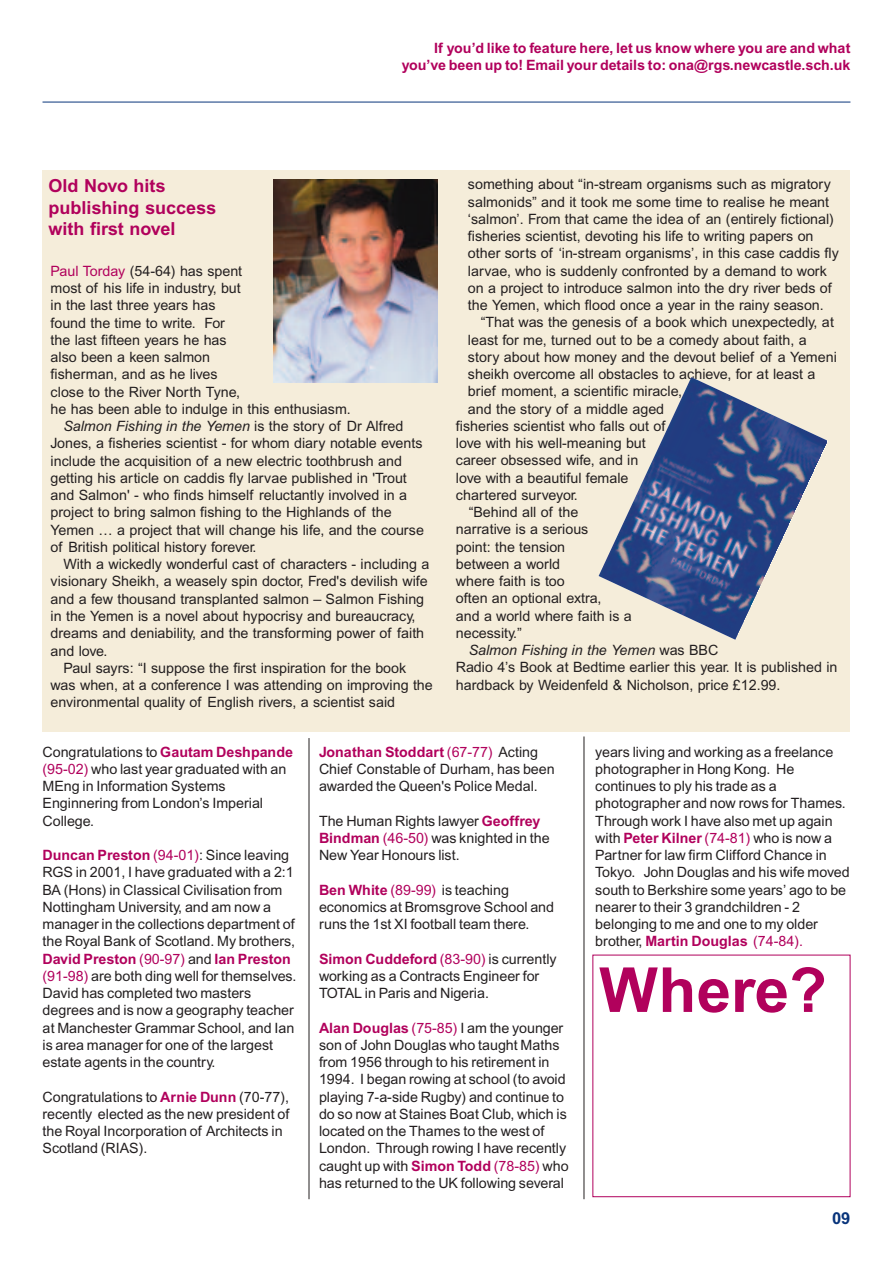
<style>
.page{position:relative;width:893px;height:1263px;background:#fff}
.page>*{position:absolute;margin:0;border:0;box-sizing:border-box;transform-origin:0 0}
.t1{font:700 62.1px "Arial";color:#b1015c}
.t2{font:700 18px/21.6px "Arial";color:#b1015c}
.t3{font:700 16.5px "Arial";color:#08347b}
.t4{font:14.25px/17.2px "Arial";color:#231f20}
.t5{font:700 14.25px/17.2px "Arial";color:#b1015c;text-align:right}
.t6{font:italic 14.25px "Arial";color:#231f20}
.s1{color:#b1015c}
.s2{font-style:normal}
.s3{font-weight:700;color:#b1015c}
</style>
<div class="page">
<div style="left:43px;top:170px;width:807px;height:561px;background:#f5edda"></div>
<hr style="left:309px;top:738px;width:1px;height:461px;background:#231f20">
<hr style="left:584px;top:736px;width:1px;height:463px;background:#231f20">
<hr style="left:43px;top:102px;width:807px;height:1px;background:#08347b">
<img style="left:273px;top:179px;width:165px;height:203px">
<img style="left:599px;top:377px;width:228px;height:262px">
<p class="t5" style="left:402px;top:40px;width:450px">If you’d like to feature here, let us know where you are and what you’ve been up to! Email your details to: ona@rgs.newcastle.sch.uk</p>
<p class="t2" style="left:49px;top:176px;width:169px">Old Novo hits publishing success with first novel</p>
<p class="t4" style="left:51px;top:264px;width:193px"><span class="s1">Paul Torday</span> (54-64) has spent</p>
<p class="t4" style="left:51px;top:281px;width:192px">most of his life in industry, but</p>
<p class="t4" style="left:51px;top:298px;width:166px">in the last three years has</p>
<p class="t4" style="left:51px;top:315px;width:176px">found the time to write. For</p>
<p class="t4" style="left:51px;top:333px;width:178px">the last fifteen years he has</p>
<p class="t4" style="left:51px;top:350px;width:161px">also been a keen salmon</p>
<p class="t4" style="left:51px;top:367px;width:168px">fisherman, and as he lives</p>
<p class="t4" style="left:51px;top:384px;width:191px">close to the River North Tyne,</p>
<p class="t4" style="left:51px;top:402px;width:302px">he has been able to indulge in this enthusiasm.</p>
<p class="t6" style="left:63px;top:421px;width:341px">Salmon Fishing in the Yemen <span class="s2">is the story of Dr Alfred</span></p>
<p class="t4" style="left:51px;top:436px;width:373px">Jones, a fisheries scientist - for whom diary notable events</p>
<p class="t4" style="left:51px;top:453px;width:353px">include the acquisition of a new electric toothbrush and</p>
<p class="t4" style="left:51px;top:471px;width:358px">getting his article on caddis fly larvae published in 'Trout</p>
<p class="t4" style="left:51px;top:488px;width:358px">and Salmon' - who finds himself reluctantly involved in a</p>
<p class="t4" style="left:51px;top:505px;width:342px">project to bring salmon fishing to the Highlands of the</p>
<p class="t4" style="left:51px;top:522px;width:375px">Yemen … a project that will change his life, and the course</p>
<p class="t4" style="left:51px;top:540px;width:207px">of British political history forever.</p>
<p class="t4" style="left:63px;top:557px;width:367px">With a wickedly wonderful cast of characters - including a</p>
<p class="t4" style="left:51px;top:574px;width:379px">visionary Sheikh, a weasely spin doctor, Fred's devilish wife</p>
<p class="t4" style="left:51px;top:591px;width:375px">and a few thousand transplanted salmon – Salmon Fishing</p>
<p class="t4" style="left:51px;top:609px;width:366px">in the Yemen is a novel about hypocrisy and bureaucracy,</p>
<p class="t4" style="left:51px;top:626px;width:375px">dreams and deniability, and the transforming power of faith</p>
<p class="t4" style="left:51px;top:643px;width:59px">and love.</p>
<p class="t4" style="left:63px;top:660px;width:344px">Paul sayrs: “I suppose the first inspiration for the book</p>
<p class="t4" style="left:51px;top:678px;width:384px">was when, at a conference I was attending on improving the</p>
<p class="t4" style="left:51px;top:695px;width:346px">environmental quality of English rivers, a scientist said</p>
<p class="t4" style="left:468px;top:177px;width:372px">something about “in-stream organisms such as migratory salmonids” and it took me some time to realise he meant ‘salmon’. From that came the idea of an (entirely fictional) fisheries scientist, devoting his life to writing papers on other sorts of ‘in-stream organisms’, in this case caddis fly larvae, who is suddenly confronted by a demand to work on a project to introduce salmon into the dry river beds of the Yemen, which flood once a year in the rainy season.</p>
<p class="t4" style="left:481px;top:315px;width:355px">“That was the genesis of a book which unexpectedly, at</p>
<p class="t4" style="left:468px;top:332px;width:340px">least for me, turned out to be a comedy about faith, a</p>
<p class="t4" style="left:468px;top:349px;width:370px">story about how money and the devout belief of a Yemeni</p>
<p class="t4" style="left:468px;top:367px;width:349px">sheikh overcome all obstacles to achieve, for at least a</p>
<p class="t4" style="left:468px;top:384px;width:216px">brief moment, a scientific miracle,</p>
<p class="t4" style="left:468px;top:401px;width:198px">and the story of a middle aged</p>
<p class="t4" style="left:456px;top:418px;width:211px">fisheries scientist who falls out of</p>
<p class="t4" style="left:456px;top:436px;width:191px">love with his well-meaning but</p>
<p class="t4" style="left:456px;top:453px;width:184px">career obsessed wife, and in</p>
<p class="t4" style="left:456px;top:470px;width:174px">love with a beautiful female</p>
<p class="t4" style="left:456px;top:487px;width:123px">chartered surveyor.</p>
<p class="t4" style="left:469px;top:505px;width:111px">“Behind all of the</p>
<p class="t4" style="left:456px;top:522px;width:134px">narrative is a serious</p>
<p class="t4" style="left:456px;top:539px;width:111px">point: the tension</p>
<p class="t4" style="left:456px;top:556px;width:106px">between a world</p>
<p class="t4" style="left:456px;top:574px;width:110px">where faith is too</p>
<p class="t4" style="left:456px;top:591px;width:147px">often an optional extra,</p>
<p class="t4" style="left:456px;top:608px;width:177px">and a world where faith is a</p>
<p class="t4" style="left:456px;top:625px;width:68px">necessity.”</p>
<p class="t6" style="left:469px;top:645px;width:251px">Salmon Fishing in the Yemen <span class="s2">was BBC</span></p>
<p class="t4" style="left:456px;top:660px;width:383px">Radio 4’s Book at Bedtime earlier this year. It is published in</p>
<p class="t4" style="left:456px;top:677px;width:326px">hardback by Weidenfeld &amp; Nicholson, price £12.99.</p>
<p class="t4" style="left:43px;top:744px;width:252px">Congratulations to <span class="s3">Gautam Deshpande </span><span class="s1">(95-02)</span> who last year graduated with an<br>MEng in Information Systems<br>Enginnering from London’s Imperial<br>College.</p>
<p class="t4" style="left:43px;top:848px;width:255px"><span class="s3">Duncan Preston</span> <span class="s1">(94-01)</span>: Since leaving RGS in 2001, I have graduated with a 2:1<br>BA (Hons) in Classical Civilisation from Nottingham University, and am now a manager in the collections department of the Royal Bank of Scotland. My brothers, <span class="s3">David Preston</span> <span class="s1">(90-97)</span> and <span class="s3">Ian Preston </span><span class="s1">(91-98)</span> are both ding well for themselves.<br>David has completed two masters degrees and is now a geography teacher at Manchester Grammar School, and Ian is area manager for one of the largest estate agents in the country.</p>
<p class="t4" style="left:43px;top:1089px;width:248px">Congratulations to <span class="s3">Arnie Dunn</span> (70-77), recently elected as the new president of the Royal Incorporation of Architects in Scotland (RIAS).</p>
<p class="t4" style="left:319px;top:744px;width:237px"><span class="s3">Jonathan Stoddart</span> <span class="s1">(67-77)</span> Acting<br>Chief Constable of Durham, has been awarded the Queen's Police Medal.</p>
<p class="t4" style="left:319px;top:813px;width:232px">The Human Rights lawyer <span class="s3">Geoffrey<br>Bindman</span> <span class="s1">(46-50)</span> was knighted in the<br>New Year Honours list.</p>
<p class="t4" style="left:319px;top:882px;width:237px"><span class="s3">Ben White</span> <span class="s1">(89-99)</span> is teaching economics at Bromsgrove School and runs the 1st XI football team there.</p>
<p class="t4" style="left:319px;top:951px;width:239px"><span class="s3">Simon Cuddeford</span> <span class="s1">(83-90)</span> is currently working as a Contracts Engineer for<br>TOTAL in Paris and Nigeria.</p>
<p class="t4" style="left:319px;top:1020px;width:251px"><span class="s3">Alan Douglas</span> <span class="s1">(75-85)</span> I am the younger son of John Douglas who taught Maths from 1956 through to his retirement in 1994. I began rowing at school (to avoid playing 7-a-side Rugby) and continue to do so now at Staines Boat Club, which is located on the Thames to the west of London. Through rowing I have recently caught up with <span class="s3">Simon Todd</span> <span class="s1">(78-85)</span> who has returned to the UK following several</p>
<p class="t4" style="left:595px;top:744px;width:256px">years living and working as a freelance photographer in Hong Kong. He continues to ply his trade as a photographer and now rows for Thames.<br>Through work I have also met up again with <span class="s3">Peter Kilner</span> <span class="s1">(74-81)</span> who is now a Partner for law firm Clifford Chance in Tokyo. John Douglas and his wife moved south to Berkshire some years’ ago to be nearer to their 3 grandchildren - 2 belonging to me and one to my older brother, <span class="s3">Martin Douglas</span> <span class="s1">(74-84).</span></p>
<h1 class="t1" style="left:599px;top:967px;width:229px">Where?</h1>
<p class="t3" style="left:832px;top:1212px;width:20px">09</p>
</div>
